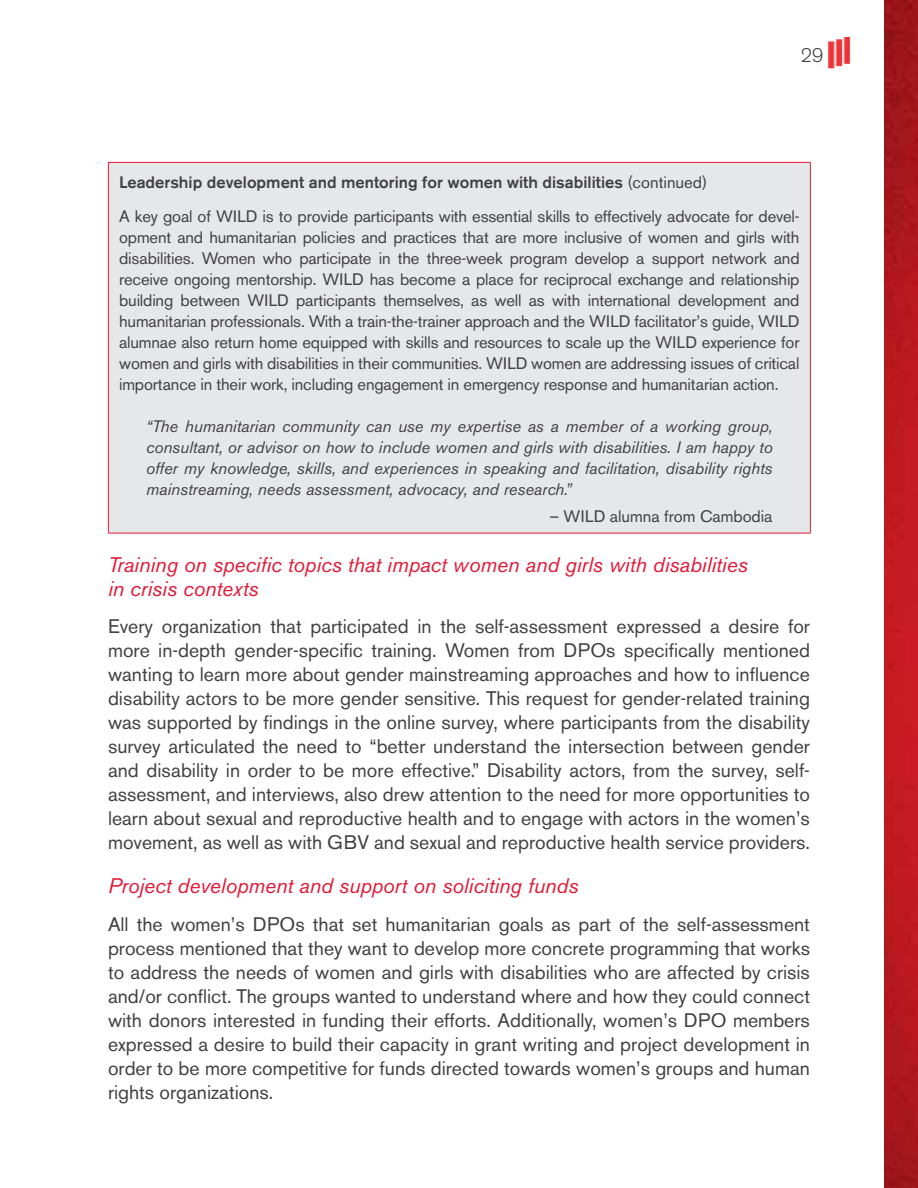
<style>
.page{position:relative;width:918px;height:1188px;background:#fff}
.page>*{position:absolute;margin:0;border:0;box-sizing:border-box;transform-origin:0 0}
.t1{font:italic 21px/24px "Akzidenz Grotesk BE";color:#e31837}
.t2{font:19.5px/24px "Akzidenz Grotesk BE";color:#414042;text-align:justify}
.t3{font:300 19.5px "Akzidenz Grotesk BE";color:#414042}
.t4{font:16.5px/21px "Akzidenz Grotesk BE";letter-spacing:-.01em;color:#414042}
.t5{font:italic 16.5px/21px "Akzidenz Grotesk BE";color:#414042;text-align:justify}
.s1{font-weight:500}
</style>
<div class="page">
<img style="left:884px;top:0;width:34px;height:1188px">
<img style="left:829px;top:38px;width:21px;height:31px">
<div style="left:108px;top:162px;width:702px;height:371px;background:#e6e7e8"></div>
<hr style="left:108px;top:162px;width:703px;height:1px;background:#e31837">
<hr style="left:108px;top:163px;width:1px;height:370px;background:#e31837">
<hr style="left:810px;top:163px;width:1px;height:370px;background:#e31837">
<hr style="left:108px;top:533px;width:703px;height:1px;background:#e31837">
<p class="t3" style="left:801px;top:44px;width:24px">29</p>
<p class="t4" style="left:119px;top:165px;width:682px;line-height:34.5px"><span class="s1">Leadership development and mentoring for women with disabilities</span> (continued)<br>A key goal of WILD is to provide participants with essential skills to effectively advocate for devel-</p>
<p class="t4" style="left:119px;top:227px;width:682px;text-align:justify">opment and humanitarian policies and practices that are more inclusive of women and girls with disabilities. Women who participate in the three-week program develop a support network and receive ongoing mentorship. WILD has become a place for reciprocal exchange and relationship building between WILD participants themselves, as well as with international development and humanitarian professionals. With a train-the-trainer approach and the WILD facilitator’s guide, WILD alumnae also return home equipped with skills and resources to scale up the WILD experience for women and girls with disabilities in their communities. WILD women are addressing issues of critical importance in their work, including engagement in emergency response and humanitarian action.</p>
<p class="t5" style="left:146px;top:415px;width:628px">“The humanitarian community can use my expertise as a member of a working group, consultant, or advisor on how to include women and girls with disabilities. I am happy to offer my knowledge, skills, and experiences in speaking and facilitation, disability rights mainstreaming, needs assessment, advocacy, and research.”</p>
<p class="t4" style="left:549px;top:506px;width:225px">– WILD alumna from Cambodia</p>
<p class="t1" style="left:108px;top:552px;width:641px">Training on specific topics that impact women and girls with disabilities in crisis contexts</p>
<p class="t2" style="left:108px;top:614px;width:704px">Every organization that participated in the self-assessment expressed a desire for more in-depth gender-specific training. Women from DPOs specifically mentioned wanting to learn more about gender mainstreaming approaches and how to influence disability actors to be more gender sensitive. This request for gender-related training was supported by findings in the online survey, where participants from the disability survey articulated the need to “better understand the intersection between gender and disability in order to be more effective.” Disability actors, from the survey, self&shy;assessment, and interviews, also drew attention to the need for more opportunities to learn about sexual and reproductive health and to engage with actors in the women’s movement, as well as with GBV and sexual and reproductive health service providers.</p>
<p class="t1" style="left:108px;top:874px;width:472px">Project development and support on soliciting funds</p>
<p class="t2" style="left:108px;top:912px;width:704px">All the women’s DPOs that set humanitarian goals as part of the self-assessment process mentioned that they want to develop more concrete programming that works to address the needs of women and girls with disabilities who are affected by crisis and/or conflict. The groups wanted to understand where and how they could connect with donors interested in funding their efforts. Additionally, women’s DPO members expressed a desire to build their capacity in grant writing and project development in order to be more competitive for funds directed towards women’s groups and human rights organizations.</p>
</div>
